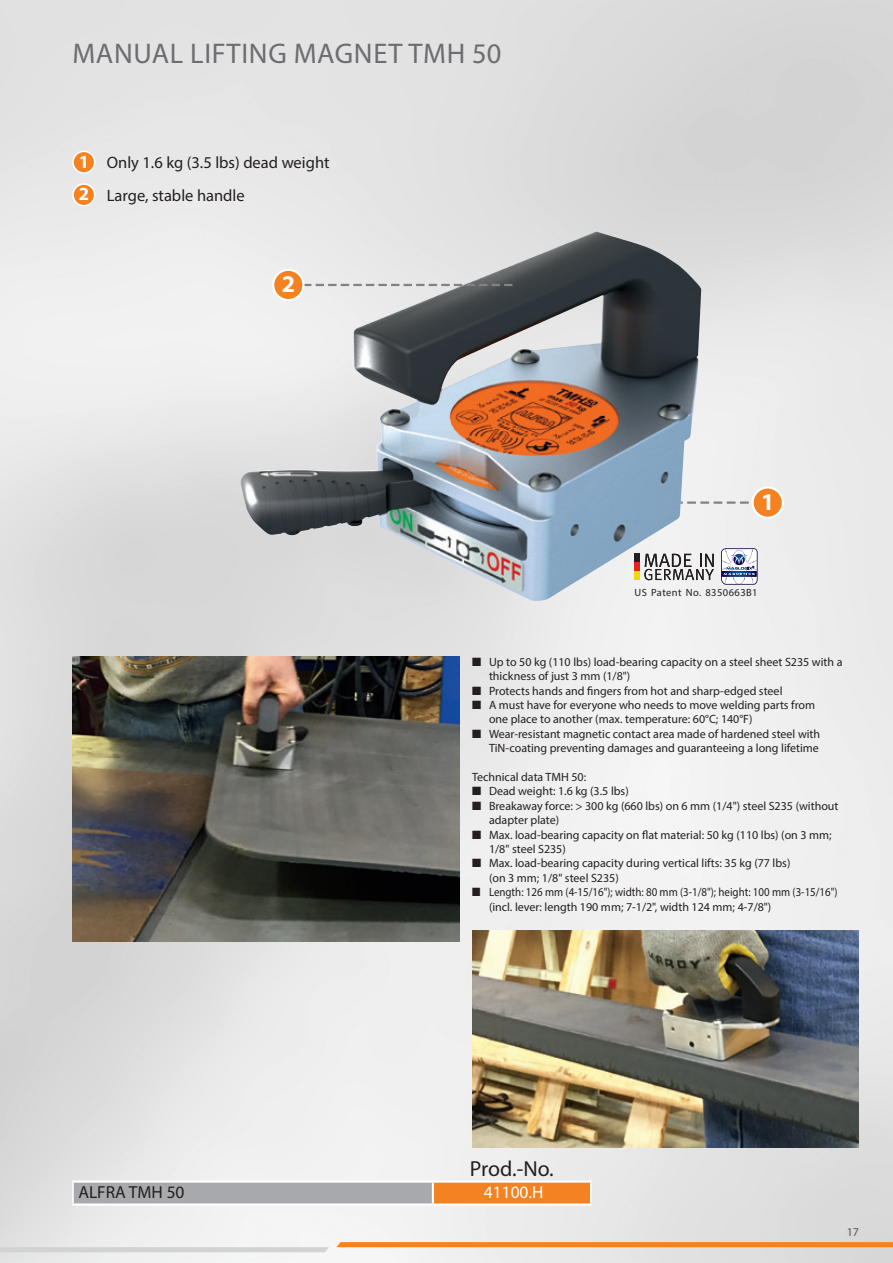
<style>
.page{position:relative;width:893px;height:1263px;background:#fff}
.page>*{position:absolute;margin:0;border:0;box-sizing:border-box;transform-origin:0 0}
.Ü2_Grey-Design{font:28.5px "Myriad Pro";letter-spacing:.025em;color:#6c6d70}
.Detail_Punkt_Kreis{font:700 24px "Myriad Pro";color:#fff}
.Art-Nr_Überschrift_g{font:21.75px "Myriad Pro";letter-spacing:-.005em;color:#231f20}
.t1{font:700 18.6px "Myriad Pro";color:#fff}
.Art-Name_zu_Art-Nr{font:17.4px "Myriad Pro";color:#231f20}
.Art-Nr_rechts{font:17.4px "Myriad Pro";color:#fff}
.Aufzählpunkte_Vortei{font:16.5px "Myriad Pro";color:#231f20}
.Aufzählungen_Rotes_K{font:12px/14.4px "Myriad Pro";color:#231f20}
.Aufzählungen_Rotes_K-2{font:12px/14.4px "Myriad Pro";color:#231f20;scale:.91 1}
.t2{font:12px "Myriad Pro";color:#57585a}
.US_Patentnr{font:10.5px "Myriad Pro";letter-spacing:.04em;color:#231f20}
</style>
<div class="page">
<img style="left:0;top:0;width:893px;height:1263px">
<svg style="left:337px;top:1242px;width:556px;height:5px;background:#f48424"></svg>
<div style="left:0;top:1247px;width:329px;height:5px;background:#d1d2d4"></div>
<div style="left:73px;top:1181px;width:360px;height:23px;background:#a8a9ad"></div>
<div style="left:433px;top:1181px;width:158px;height:23px;background:#f58220"></div>
<hr style="left:72px;top:1180px;width:361px;height:3px;background:#fff">
<hr style="left:433px;top:1180px;width:158px;height:3px;background:#fff">
<hr style="left:432px;top:1183px;width:2px;height:20px;background:#fff">
<hr style="left:72px;top:1203px;width:361px;height:3px;background:#fff">
<hr style="left:433px;top:1203px;width:158px;height:3px;background:#fff">
<hr style="left:72px;top:1183px;width:2px;height:20px;background:#fff">
<svg style="left:590px;top:1183px;width:1px;height:20px"></svg>
<img style="left:72px;top:657px;width:387px;height:285px">
<img style="left:472px;top:931px;width:387px;height:217px">
<div style="left:73px;top:151px;width:22px;height:22px;background:#f58220;border-radius:50%"></div>
<div style="left:72px;top:151px;width:23px;height:23px;border:2px solid #fff;border-radius:50%"></div>
<div style="left:73px;top:184px;width:22px;height:22px;background:#f58220;border-radius:50%"></div>
<div style="left:72px;top:183px;width:23px;height:23px;border:2px solid #fff;border-radius:50%"></div>
<svg style="left:674px;top:501px;width:77px;height:3px"></svg>
<div style="left:753px;top:487px;width:30px;height:31px;background:#f58220;border-radius:50%"></div>
<div style="left:751px;top:486px;width:33px;height:33px;border:2px solid #fff;border-radius:50%"></div>
<img style="left:241px;top:232px;width:355px;height:303px">
<svg style="left:305px;top:284px;width:207px;height:2px"></svg>
<div style="left:273px;top:270px;width:30px;height:30px;background:#f58220;border-radius:50%"></div>
<div style="left:272px;top:269px;width:33px;height:32px;border:2px solid #fff;border-radius:50%"></div>
<svg style="left:721px;top:548px;width:37px;height:37px"></svg>
<svg style="left:644px;top:554px;width:70px;height:26px"></svg>
<div style="left:635px;top:553px;width:5px;height:9px;background:#231f20"></div>
<div style="left:635px;top:562px;width:5px;height:9px;background:#ee1d23"></div>
<div style="left:635px;top:571px;width:5px;height:9px;background:#ebdb01"></div>
<p class="Ü2_Grey-Design" style="left:73px;top:36px;width:430px">MANUAL LIFTING MAGNET TMH 50</p>
<p class="t1" style="left:79px;top:149px;width:12px">1</p>
<p class="t1" style="left:79px;top:182px;width:12px">2</p>
<p class="Aufzählpunkte_Vortei" style="left:107px;top:152px;width:224px">Only 1.6 kg (3.5 lbs) dead weight</p>
<p class="Aufzählpunkte_Vortei" style="left:107px;top:185px;width:139px">Large, stable handle</p>
<p class="Detail_Punkt_Kreis" style="left:282px;top:268px;width:15px">2</p>
<p class="Detail_Punkt_Kreis" style="left:761px;top:486px;width:15px">1</p>
<p class="US_Patentnr" style="left:635px;top:586px;width:124px">US Patent No. 8350663B1</p>
<p class="Aufzählungen_Rotes_K" style="left:489px;top:654px;width:355px;text-indent:-17px">■ Up to 50 kg (110 lbs) load-bearing capacity on a steel sheet S235 with a thickness of just 3 mm (1/8")</p>
<p class="Aufzählungen_Rotes_K" style="left:472px;top:683px;width:312px">■ Protects hands and fingers from hot and sharp-edged steel</p>
<p class="Aufzählungen_Rotes_K" style="left:489px;top:698px;width:328px;text-indent:-17px">■ A must have for everyone who needs to move welding parts from one place to another (max. temperature: 60°C; 140°F)</p>
<p class="Aufzählungen_Rotes_K" style="left:472px;top:726px;width:350px;text-align:right">■ Wear-resistant magnetic contact area made of hardened steel with<br>TiN-coating preventing damages and guaranteeing a long lifetime</p>
<p class="Aufzählungen_Rotes_K" style="left:472px;top:770px;width:116px">Technical data TMH 50:</p>
<p class="Aufzählungen_Rotes_K" style="left:472px;top:784px;width:158px">■ Dead weight: 1.6 kg (3.5 lbs)</p>
<p class="Aufzählungen_Rotes_K" style="left:489px;top:798px;width:351px;text-indent:-17px">■ Breakaway force: &gt; 300 kg (660 lbs) on 6 mm (1/4") steel S235 (without adapter plate)</p>
<p class="Aufzählungen_Rotes_K" style="left:489px;top:827px;width:344px;text-indent:-17px">■ Max. load-bearing capacity on flat material: 50 kg (110 lbs) (on 3 mm;<br>1/8" steel S235)</p>
<p class="Aufzählungen_Rotes_K" style="left:489px;top:856px;width:303px;text-indent:-17px">■ Max. load-bearing capacity during vertical lifts: 35 kg (77 lbs) (on 3 mm; 1/8" steel S235)</p>
<p class="Aufzählungen_Rotes_K-2" style="left:489px;top:885px;width:385px;text-indent:-17px">■ Length: 126 mm (4-15/16"); width: 80 mm (3-1/8"); height: 100 mm (3-15/16") (incl. lever: length 190 mm; 7-1/2", width 124 mm; 4-7/8")</p>
<p class="Art-Nr_Überschrift_g" style="left:470px;top:1155px;width:85px">Prod.-No.</p>
<p class="Art-Name_zu_Art-Nr" style="left:78px;top:1182px;width:108px">ALFRA TMH 50</p>
<p class="Art-Nr_rechts" style="left:484px;top:1182px;width:61px">41100.H</p>
<p class="t2" style="left:847px;top:1225px;width:14px">17</p>
</div>
